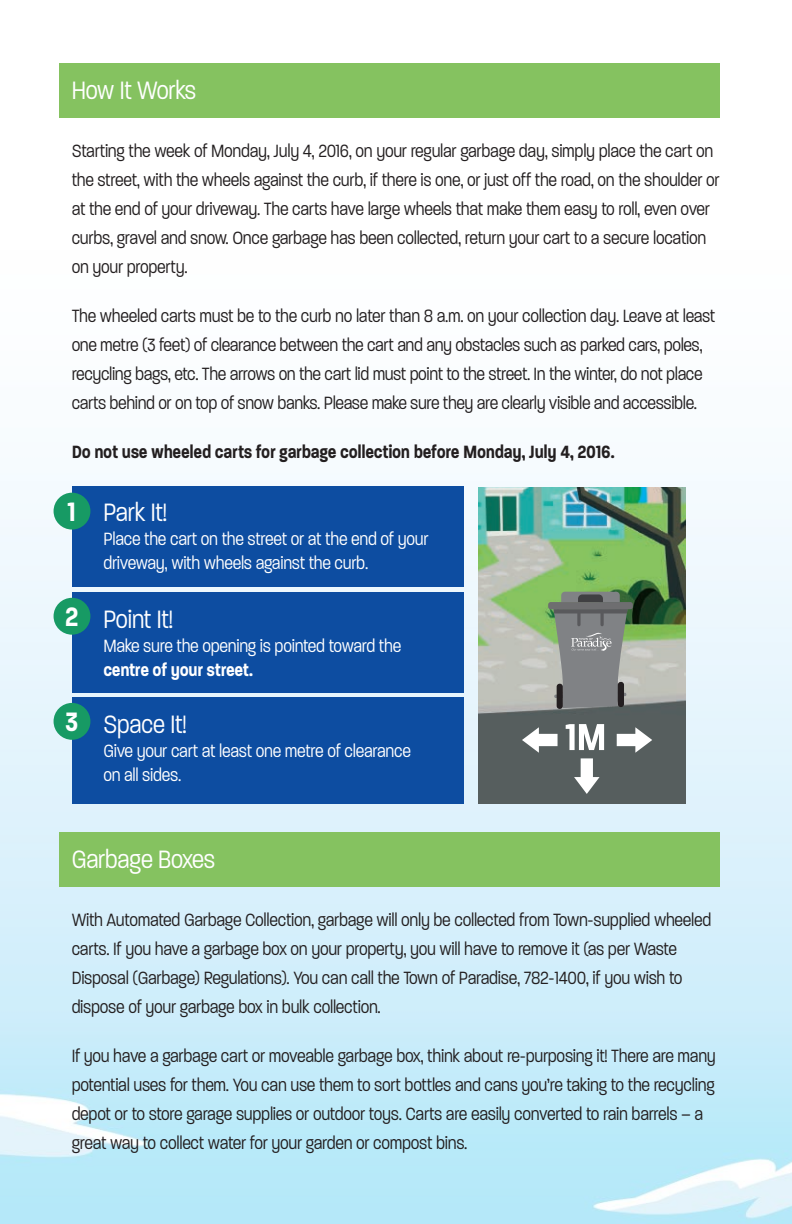
<style>
.page{position:relative;width:792px;height:1224px;background:#fff}
.page>*{position:absolute;margin:0;border:0;box-sizing:border-box;transform-origin:0 0}
.t1{font:600 36px "Paralucent Condensed";color:#fff}
.t2{font:300 34px "Paralucent Condensed";color:#fff}
.t3{font:300 24px/29px "Paralucent Condensed";color:#231f20}
.t4{font:300 24px/24px "Paralucent Condensed";color:#fff}
.t5{font:600 24px "Paralucent Condensed";color:#231f20}
.t6{font:600 24px "Paralucent Condensed";color:#fff}
</style>
<div class="page">
<img style="left:0;top:63px;width:792px;height:1161px">
<div style="left:60px;top:63px;width:660px;height:55px;background:#85c260"></div>
<div style="left:60px;top:832px;width:660px;height:54px;background:#85c260"></div>
<div style="left:72px;top:487px;width:392px;height:100px;background:#0d4da1"></div>
<div style="left:72px;top:592px;width:392px;height:100px;background:#0d4da1"></div>
<div style="left:72px;top:697px;width:392px;height:106px;background:#0d4da1"></div>
<img style="left:478px;top:487px;width:207px;height:317px">
<svg style="left:522px;top:727px;width:36px;height:26px"></svg>
<svg style="left:617px;top:727px;width:35px;height:26px"></svg>
<svg style="left:566px;top:724px;width:38px;height:26px"></svg>
<svg style="left:574px;top:758px;width:26px;height:36px"></svg>
<div style="left:54px;top:493px;width:36px;height:37px;background:#179a64;border-radius:50%"></div>
<div style="left:54px;top:598px;width:36px;height:37px;background:#179a64;border-radius:50%"></div>
<div style="left:54px;top:703px;width:36px;height:37px;background:#179a64;border-radius:50%"></div>
<div style="left:548px;top:602px;width:85px;height:7px;background:#6e6e70;border-radius:3px"></div>
<svg style="left:561px;top:592px;width:59px;height:10px"></svg>
<svg style="left:554px;top:609px;width:74px;height:99px"></svg>
<h2 class="t2" style="left:72px;top:72px;width:126px">How It Works</h2>
<p class="t3" style="left:72px;top:135px;width:649px">Starting the week of Monday, July 4, 2016, on your regular garbage day, simply place the cart on the street, with the wheels against the curb, if there is one, or just off the road, on the shoulder or at the end of your driveway. The carts have large wheels that make them easy to roll, even over curbs, gravel and snow. Once garbage has been collected, return your cart to a secure location on your property.</p>
<p class="t3" style="left:72px;top:300px;width:645px">The wheeled carts must be to the curb no later than 8 a.m. on your collection day. Leave at least one metre (3 feet) of clearance between the cart and any obstacles such as parked cars, poles, recycling bags, etc. The arrows on the cart lid must point to the street. In the winter, do not place carts behind or on top of snow banks. Please make sure they are clearly visible and accessible.</p>
<p class="t5" style="left:72px;top:439px;width:544px">Do not use wheeled carts for garbage collection before Monday, July 4, 2016.</p>
<h1 class="t1" style="left:68px;top:492px;width:10px">1</h1>
<h1 class="t1" style="left:65px;top:597px;width:15px">2</h1>
<h1 class="t1" style="left:65px;top:702px;width:15px">3</h1>
<h2 class="t2" style="left:104px;top:494px;width:65px">Park It!</h2>
<p class="t4" style="left:104px;top:526px;width:326px">Place the cart on the street or at the end of your driveway, with wheels against the curb.</p>
<h2 class="t2" style="left:104px;top:601px;width:71px">Point It!</h2>
<p class="t4" style="left:104px;top:633px;width:299px">Make sure the opening is pointed toward the</p>
<p class="t6" style="left:104px;top:657px;width:151px">centre of your street.</p>
<h2 class="t2" style="left:104px;top:706px;width:85px">Space It!</h2>
<p class="t4" style="left:104px;top:738px;width:309px">Give your cart at least one metre of clearance on all sides.</p>
<h2 class="t2" style="left:72px;top:841px;width:145px">Garbage Boxes</h2>
<p class="t3" style="left:72px;top:904px;width:641px">With Automated Garbage Collection, garbage will only be collected from Town-supplied wheeled carts. If you have a garbage box on your property, you will have to remove it (as per Waste Disposal (Garbage) Regulations). You can call the Town of Paradise, 782-1400, if you wish to dispose of your garbage box in bulk collection.</p>
<p class="t3" style="left:72px;top:1040px;width:645px">If you have a garbage cart or moveable garbage box, think about re-purposing it! There are many potential uses for them. You can use them to sort bottles and cans you’re taking to the recycling depot or to store garage supplies or outdoor toys. Carts are easily converted to rain barrels – a great way to collect water for your garden or compost bins.</p>
</div>
